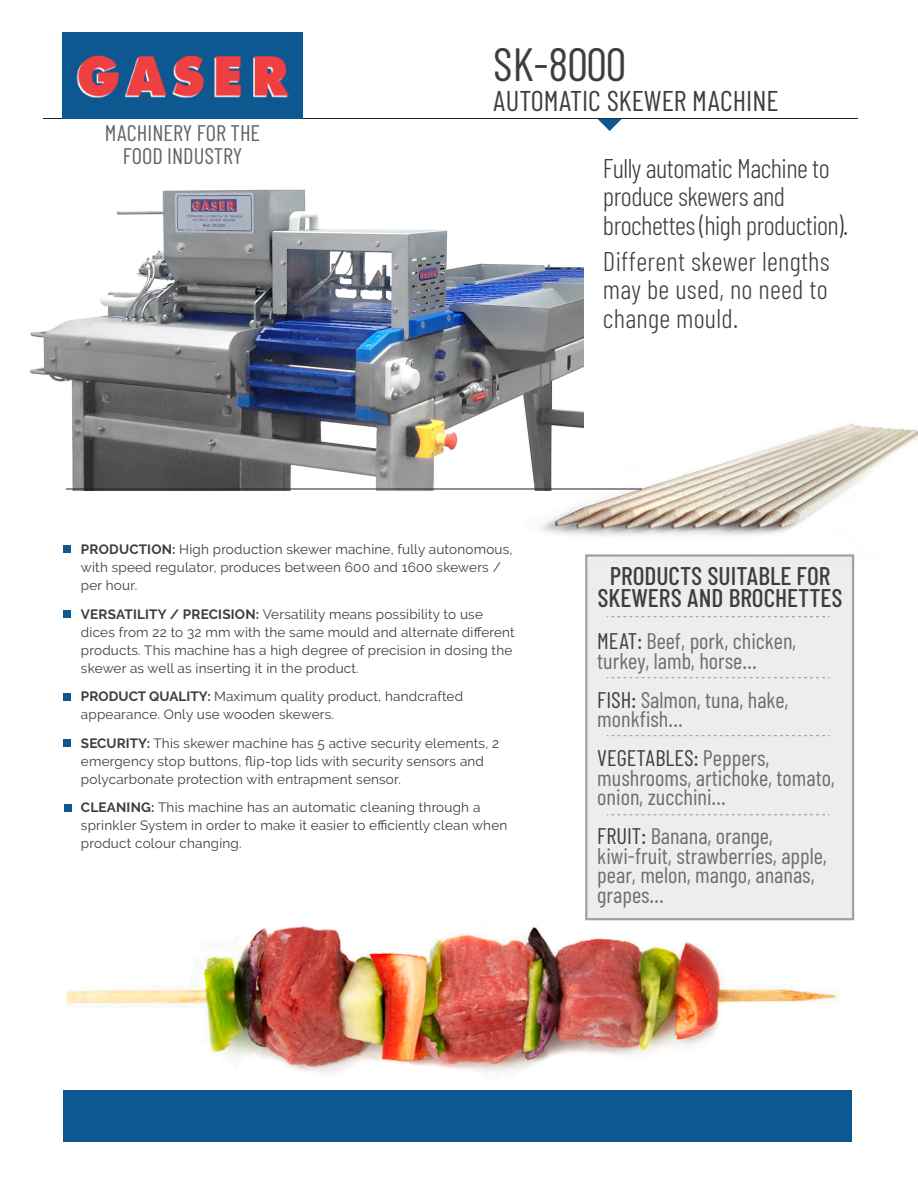
<style>
.page{position:relative;width:918px;height:1188px;background:#fff}
.page>*{position:absolute;margin:0;border:0;box-sizing:border-box;transform-origin:0 0}
.t1{font:46.5px "Barlow Condensed";color:#3e3e3f}
.t2{font:28.5px "Barlow Condensed";color:#3e3e3f}
.t3{font:300 27px/28.5px "Barlow Condensed";letter-spacing:-.02em;color:#3e3e3f}
.t4{font:500 25.5px/22.5px "Barlow Condensed";color:#3e3e3f;text-align:center}
.t5{font:22.5px/19.5px "Barlow Condensed";color:#6c6d70}
.t6{font:22.5px/22.5px "Barlow Condensed";color:#636366;text-align:center}
.t7{font:13.5px/18px "Raleway";letter-spacing:.015em;color:#3e3e3f}
.s1{font-weight:700}
.s2{color:#3e3e3f}
</style>
<div class="page">
<img style="left:534px;top:423px;width:384px;height:200px">
<img style="left:30px;top:189px;width:554px;height:300px">
<img style="left:66px;top:887px;width:789px;height:186px">
<hr style="left:66px;top:489px;width:576px;height:1px;background:#231f20">
<hr style="left:43px;top:118px;width:815px;height:1px;background:#231f20">
<img style="left:63px;top:33px;width:239px;height:85px">
<div style="left:63px;top:1090px;width:789px;height:52px;background:#0d5890"></div>
<div style="left:63px;top:545px;width:8px;height:8px;background:#0d5890"></div>
<div style="left:63px;top:610px;width:8px;height:8px;background:#0d5890"></div>
<div style="left:63px;top:693px;width:8px;height:8px;background:#0d5890"></div>
<div style="left:63px;top:740px;width:8px;height:7px;background:#0d5890"></div>
<div style="left:64px;top:804px;width:8px;height:8px;background:#0d5890"></div>
<div style="left:585px;top:554px;width:269px;height:366px;background:#e6e7e9;border:2px solid #808285"></div>
<svg style="left:607px;top:616px;width:223px;height:1px"></svg>
<svg style="left:607px;top:677px;width:223px;height:1px"></svg>
<svg style="left:607px;top:735px;width:223px;height:1px"></svg>
<svg style="left:607px;top:814px;width:223px;height:1px"></svg>
<svg style="left:597px;top:119px;width:25px;height:12px"></svg>
<h3 class="t6" style="left:105px;top:121px;width:157px">MACHINERY FOR THE<br>FOOD INDUSTRY</h3>
<h1 class="t1" style="left:493px;top:36px;width:134px">SK-8000</h1>
<h2 class="t2" style="left:493px;top:83px;width:287px">AUTOMATIC SKEWER MACHINE</h2>
<h3 class="t3" style="left:603px;top:153px;width:247px">Fully automatic Machine to produce skewers and brochettes (high production).</h3>
<h3 class="t3" style="left:603px;top:246px;width:228px;text-align:justify">Different skewer lengths may be used, no need to change mould.</h3>
<p class="t7" style="left:81px;top:541px;width:433px"><span class="s1">PRODUCTION:</span> High production skewer machine, fully autonomous, with speed regulator, produces between 600 and 1600 skewers / per hour.</p>
<p class="t7" style="left:81px;top:605px;width:435px"><span class="s1">VERSATILITY / PRECISION:</span> Versatility means possibility to use dices from 22 to 32 mm with the same mould and alternate different products. This machine has a high degree of precision in dosing the skewer as well as inserting it in the product.</p>
<p class="t7" style="left:81px;top:687px;width:384px"><span class="s1">PRODUCT QUALITY:</span> Maximum quality product, handcrafted appearance. Only use wooden skewers.</p>
<p class="t7" style="left:81px;top:734px;width:420px"><span class="s1">SECURITY:</span> This skewer machine has 5 active security elements, 2 emergency stop buttons, flip-top lids with security sensors and polycarbonate protection with entrapment sensor.</p>
<p class="t7" style="left:81px;top:798px;width:428px"><span class="s1">CLEANING:</span> This machine has an automatic cleaning through a sprinkler System in order to make it easier to efficiently clean when product colour changing.</p>
<h3 class="t4" style="left:598px;top:564px;width:247px">PRODUCTS SUITABLE FOR<br>SKEWERS AND BROCHETTES</h3>
<h3 class="t5" style="left:597px;top:631px;width:200px"><span class="s2">MEAT:</span> Beef, pork, chicken, turkey, lamb, horse…</h3>
<h3 class="t5" style="left:597px;top:689px;width:193px"><span class="s2">FISH:</span> Salmon, tuna, hake, monkfish…</h3>
<h3 class="t5" style="left:597px;top:748px;width:239px"><span class="s2">VEGETABLES:</span> Peppers, mushrooms, artichoke, tomato, onion, zucchini…</h3>
<h3 class="t5" style="left:597px;top:826px;width:231px"><span class="s2">FRUIT:</span> Banana, orange, kiwi-fruit, strawberries, apple, pear, melon, mango, ananas, grapes…</h3>
</div>
